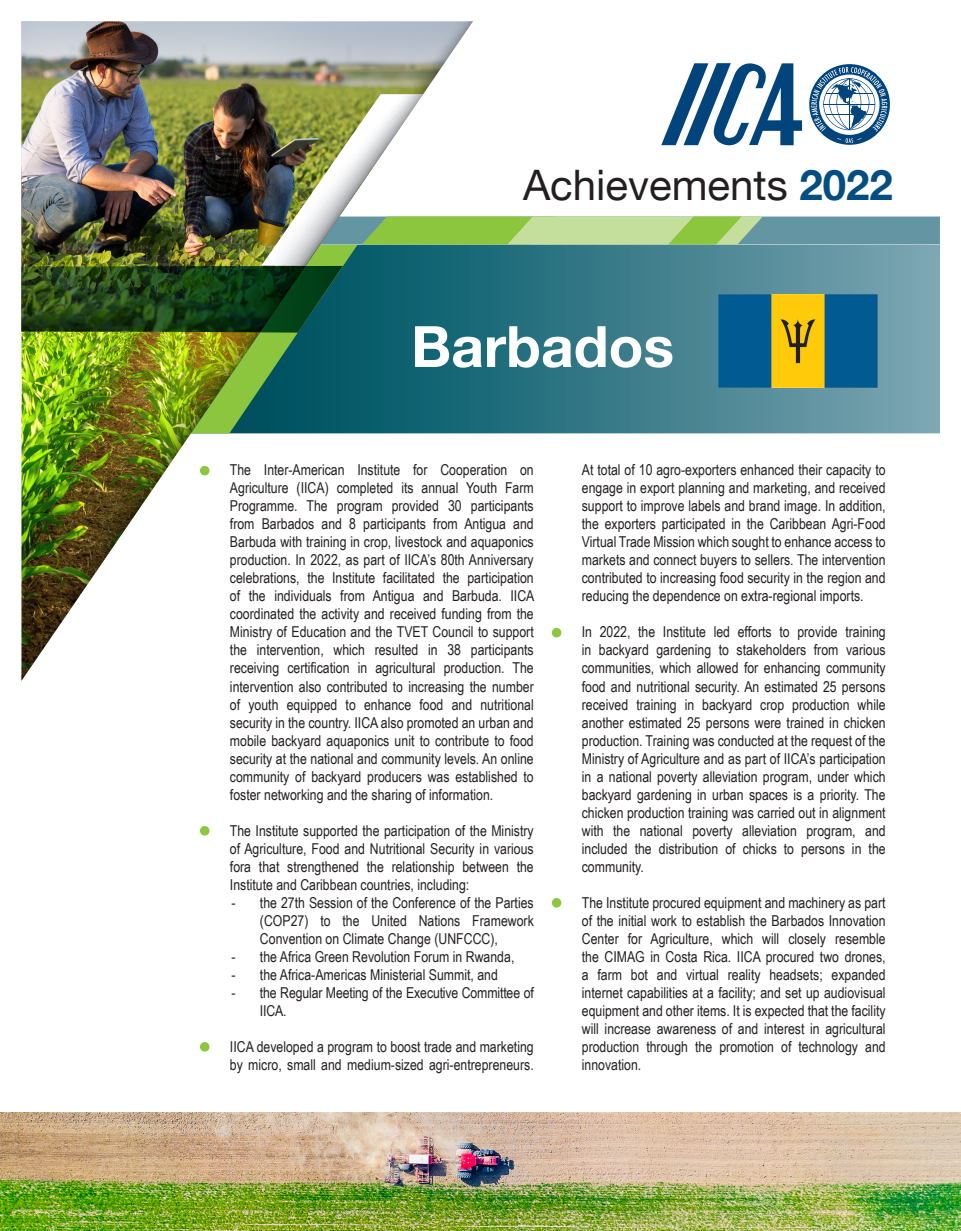
<style>
.page{position:relative;width:961px;height:1231px;background:#fff}
.page>*{position:absolute;margin:0;border:0;box-sizing:border-box;transform-origin:0 0}
.t1{font:700 57px "Helvetica Neue";color:#fff}
.t2{font:42px "Helvetica Neue";color:#231f20}
.t3{font:15px/18px "Arial Narrow";color:#231f20;text-align:justify}
.s1{font-weight:700;color:#034d80}
</style>
<div class="page">
<svg style="left:21px;top:21px;width:518px;height:660px"></svg>
<img style="left:0;top:1112px;width:961px;height:119px">
<div style="left:200px;top:466px;width:9px;height:9px;background:#8dc63f;border-radius:50%"></div>
<div style="left:200px;top:826px;width:9px;height:9px;background:#8dc63f;border-radius:50%"></div>
<div style="left:200px;top:1042px;width:9px;height:9px;background:#8dc63f;border-radius:50%"></div>
<div style="left:552px;top:628px;width:9px;height:9px;background:#8dc63f;border-radius:50%"></div>
<div style="left:552px;top:898px;width:9px;height:9px;background:#8dc63f;border-radius:50%"></div>
<img style="left:21px;top:60px;width:918px;height:373px">
<h2 class="t2" style="left:523px;top:155px;width:371px">Achievements <span class="s1">2022</span></h2>
<p class="t1" style="left:411px;top:302px;width:264px">Barbados</p>
<p class="t3" style="left:230px;top:460px;width:306px">The Inter-American Institute for Cooperation on Agriculture (IICA) completed its annual Youth Farm Programme. The program provided 30 participants from Barbados and 8 participants from Antigua and Barbuda with training in crop, livestock and aquaponics production. In 2022, as part of IICA’s 80th Anniversary celebrations, the Institute facilitated the participation of the individuals from Antigua and Barbuda. IICA coordinated the activity and received funding from the Ministry of Education and the TVET Council to support the intervention, which resulted in 38 participants receiving certification in agricultural production. The intervention also contributed to increasing the number of youth equipped to enhance food and nutritional security in the country. IICA also promoted an urban and mobile backyard aquaponics unit to contribute to food security at the national and community levels. An online community of backyard producers was established to foster networking and the sharing of information.</p>
<p class="t3" style="left:230px;top:820px;width:305px">The Institute supported the participation of the Ministry of Agriculture, Food and Nutritional Security in various fora that strengthened the relationship between the Institute and Caribbean countries, including:</p>
<p class="t3" style="left:260px;top:892px;width:275px;text-indent:-28px">- the 27th Session of the Conference of the Parties (COP27) to the United Nations Framework Convention on Climate Change (UNFCCC),</p>
<p class="t3" style="left:231px;top:946px;width:284px">- the Africa Green Revolution Forum in Rwanda,</p>
<p class="t3" style="left:231px;top:964px;width:268px">- the Africa-Americas Ministerial Summit, and</p>
<p class="t3" style="left:260px;top:982px;width:275px;text-indent:-28px">- the Regular Meeting of the Executive Committee of<br>IICA.</p>
<p class="t3" style="left:230px;top:1036px;width:305px">IICA developed a program to boost trade and marketing by micro, small and medium-sized agri-entrepreneurs.</p>
<p class="t3" style="left:582px;top:460px;width:305px">At total of 10 agro-exporters enhanced their capacity to engage in export planning and marketing, and received support to improve labels and brand image. In addition, the exporters participated in the Caribbean Agri-Food Virtual Trade Mission which sought to enhance access to markets and connect buyers to sellers. The intervention contributed to increasing food security in the region and reducing the dependence on extra-regional imports.</p>
<p class="t3" style="left:582px;top:622px;width:305px">In 2022, the Institute led efforts to provide training in backyard gardening to stakeholders from various communities, which allowed for enhancing community food and nutritional security. An estimated 25 persons received training in backyard crop production while another estimated 25 persons were trained in chicken production. Training was conducted at the request of the Ministry of Agriculture and as part of IICA’s participation in a national poverty alleviation program, under which backyard gardening in urban spaces is a priority. The chicken production training was carried out in alignment with the national poverty alleviation program, and included the distribution of chicks to persons in the community.</p>
<p class="t3" style="left:582px;top:892px;width:305px">The Institute procured equipment and machinery as part of the initial work to establish the Barbados Innovation Center for Agriculture, which will closely resemble the CIMAG in Costa Rica. IICA procured two drones, a farm bot and virtual reality headsets; expanded internet capabilities at a facility; and set up audiovisual equipment and other items. It is expected that the facility will increase awareness of and interest in agricultural production through the promotion of technology and innovation.</p>
</div>
